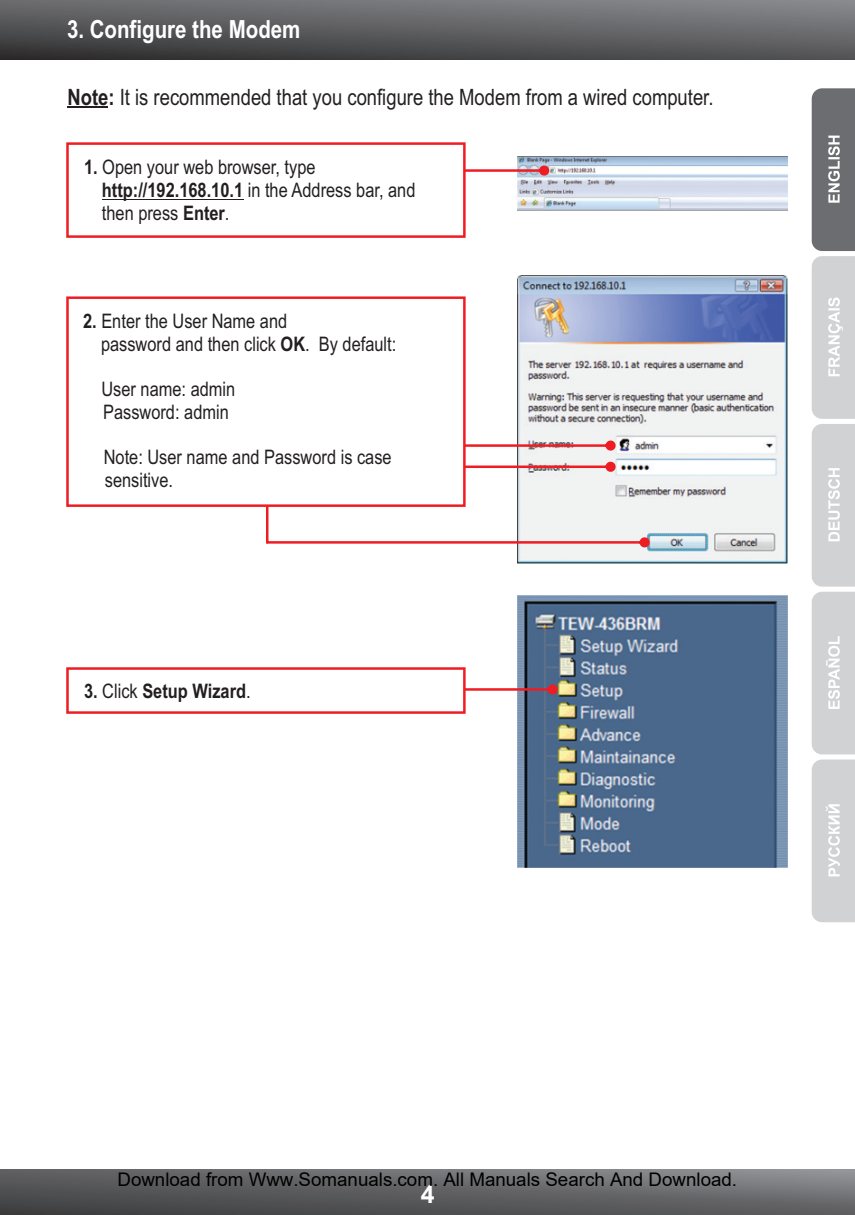
<style>
.page{position:relative;width:855px;height:1215px;background:#fff}
.page>*{position:absolute;margin:0;border:0;box-sizing:border-box;transform-origin:0 0}
.t1{font:700 25px "Arial Narrow";color:#fff}
.t2{font:700 25px "Arial";color:#fff}
.t3{font:22.5px "Arial Narrow";color:#231f20}
.t4{font:20px/22.8px "Arial Narrow";color:#231f20}
.t5{font:700 20px "Arial Narrow";color:#231f20}
.t6{font:18.75px "Arial";color:#000}
.s1{font-weight:700}
.s2{font-weight:400}
</style>
<div class="page">
<svg style="left:0;top:0;width:855px;height:59px;background:#5e5e61"></svg>
<svg style="left:0;top:1170px;width:855px;height:45px;background:#606163"></svg>
<svg style="left:812px;top:88px;width:43px;height:666px;background:#bdbec0"></svg>
<svg style="left:812px;top:760px;width:43px;height:162px;background:#d3d4d6"></svg>
<hr style="left:68px;top:107px;width:40px;height:1px;background:#231f20">
<img style="left:549px;top:156px;width:239px;height:54px">
<svg style="left:66px;top:142px;width:483px;height:96px"></svg>
<hr style="left:102px;top:199px;width:141px;height:1px;background:#231f20">
<img style="left:518px;top:275px;width:270px;height:288px">
<svg style="left:266px;top:441px;width:384px;height:106px"></svg>
<svg style="left:66px;top:296px;width:401px;height:212px"></svg>
<img style="left:518px;top:595px;width:270px;height:273px">
<svg style="left:66px;top:666px;width:492px;height:49px"></svg>
<p class="t1" style="left:67px;top:20px;width:235px">3. Configure the Modem</p>
<p class="t3" style="left:68px;top:88px;width:648px"><span class="s1">Note:</span> It is recommended that you configure the Modem from a wired computer.</p>
<p class="t4" style="left:102px;top:158px;width:315px;text-indent:-18px"><span class="s1">1.</span> Open your web browser, type <span class="s1">http://192.168.10.1</span> in the Address bar, and then press <span class="s1">Enter</span>.</p>
<p class="t4" style="left:101px;top:311px;width:297px;text-indent:-18px"><span class="s1">2.</span> Enter the User Name and<br>password and then click <span class="s1">OK</span>. By default:</p>
<p class="t4" style="left:101px;top:379px;width:135px">User name: admin<br>Password: admin</p>
<p class="t4" style="left:104px;top:447px;width:290px">Note: User name and Password is case sensitive.</p>
<p class="t5" style="left:84px;top:683px;width:168px">3. <span class="s2">Click</span> Setup Wizard<span class="s2">.</span></p>
<p class="t6" style="left:117px;top:1169px;width:621px">Download from Www.Somanuals.com. All Manuals Search And Download.</p>
<p class="t2" style="left:421px;top:1185px;width:15px">4</p>
</div>
